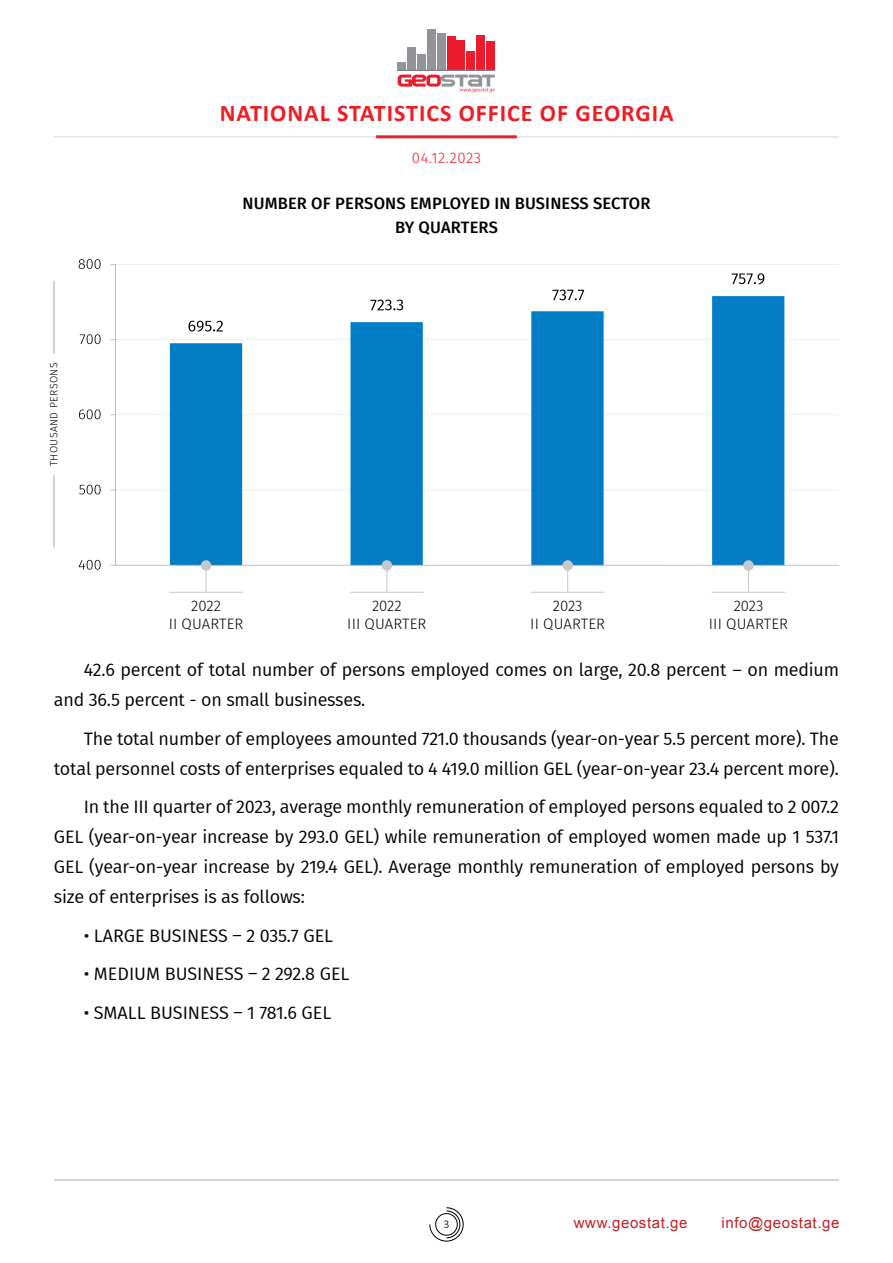
<style>
.page{position:relative;width:893px;height:1263px;background:#fff}
.page>*{position:absolute;margin:0;border:0;box-sizing:border-box;transform-origin:0 0}
.t1{font:700 24px "Calibri";letter-spacing:.04em;color:#ed1d24}
.t2{font:18px/30px "Fira GO";letter-spacing:-.01em;color:#000}
.t3{font:500 16.5px/24px "Fira GO";letter-spacing:.01em;color:#000;text-align:center}
.t4{font:300 15px/18px "Fira GO";letter-spacing:.01em;color:#000;text-align:center}
.t5{font:15px "BPG Ingiri Arial";letter-spacing:.04em;color:#c12026}
.t6{font:300 15px "Fira GO";letter-spacing:.04em;color:#ed1d24}
.t7{font:300 12px "Calibri";color:#000}
.t8{font:300 10.5px "Fira GO";letter-spacing:.04em;color:#000}
</style>
<div class="page">
<svg style="left:429px;top:1207px;width:35px;height:34px"></svg>
<hr style="left:54px;top:1179px;width:785px;height:1px;background:#a7a9ac">
<hr style="left:54px;top:136px;width:785px;height:2px;background:#e6e7e8">
<hr style="left:376px;top:135px;width:141px;height:3px;background:#ed1d24">
<div style="left:398px;top:62px;width:8px;height:9px;background:#929497"></div>
<div style="left:407px;top:47px;width:9px;height:24px;background:#929497"></div>
<div style="left:417px;top:54px;width:9px;height:17px;background:#929497"></div>
<div style="left:427px;top:29px;width:9px;height:42px;background:#929497"></div>
<div style="left:437px;top:33px;width:9px;height:38px;background:#929497"></div>
<div style="left:447px;top:36px;width:8px;height:35px;background:#ec1b2e"></div>
<div style="left:457px;top:40px;width:8px;height:31px;background:#ec1b2e"></div>
<div style="left:466px;top:51px;width:9px;height:20px;background:#ec1b2e"></div>
<div style="left:476px;top:35px;width:9px;height:36px;background:#ec1b2e"></div>
<div style="left:486px;top:41px;width:9px;height:30px;background:#ec1b2e"></div>
<hr style="left:398px;top:70px;width:97px;height:1px;background:#808184">
<svg style="left:398px;top:75px;width:97px;height:17px"></svg>
<svg style="left:79px;top:560px;width:22px;height:10px"></svg>
<svg style="left:79px;top:485px;width:22px;height:9px"></svg>
<svg style="left:79px;top:409px;width:22px;height:10px"></svg>
<svg style="left:80px;top:334px;width:21px;height:10px"></svg>
<svg style="left:79px;top:259px;width:22px;height:10px"></svg>
<hr style="left:54px;top:475px;width:1px;height:72px;background:#a7a9ac">
<hr style="left:54px;top:281px;width:1px;height:73px;background:#a7a9ac">
<hr style="left:350px;top:592px;width:73px;height:1px;background:#c7c8ca">
<hr style="left:169px;top:592px;width:74px;height:1px;background:#c7c8ca">
<hr style="left:531px;top:592px;width:73px;height:1px;background:#c7c8ca">
<hr style="left:712px;top:592px;width:73px;height:1px;background:#c7c8ca">
<svg style="left:110px;top:264px;width:729px;height:328px"></svg>
<h1 class="t1" style="left:220px;top:96px;width:455px">NATIONAL STATISTICS OFFICE OF GEORGIA</h1>
<p class="t6" style="left:412px;top:149px;width:71px">04.12.2023</p>
<p class="t8" style="left:48px;top:466px;width:105px;rotate:-90deg">THOUSAND PERSONS</p>
<p class="t3" style="left:242px;top:192px;width:410px">NUMBER OF PERSONS EMPLOYED IN BUSINESS SECTOR<br>BY QUARTERS</p>
<p class="t4" style="left:169px;top:597px;width:76px">2022<br>II QUARTER</p>
<p class="t4" style="left:347px;top:597px;width:81px">2022<br>III QUARTER</p>
<p class="t4" style="left:530px;top:597px;width:76px">2023<br>II QUARTER</p>
<p class="t4" style="left:709px;top:597px;width:81px">2023<br>III QUARTER</p>
<p class="t2" style="left:54px;top:655px;width:787px;text-indent:30px">42.6 percent of total number of persons employed comes on large, 20.8 percent – on medium and 36.5 percent - on small businesses.</p>
<p class="t2" style="left:54px;top:723px;width:786px;text-align:right">The total number of employees amounted 721.0 thousands (year-on-year 5.5 percent more). The total personnel costs of enterprises equaled to 4 419.0 million GEL (year-on-year 23.4 percent more).</p>
<p class="t2" style="left:54px;top:792px;width:786px;text-align:justify;text-indent:30px">In the III quarter of 2023, average monthly remuneration of employed persons equaled to 2 007.2<br>GEL (year-on-year increase by 293.0 GEL) while remuneration of employed women made up 1 537.1<br>GEL (year-on-year increase by 219.4 GEL). Average monthly remuneration of employed persons by size of enterprises is as follows:</p>
<p class="t2" style="left:84px;top:920px;width:251px">• LARGE BUSINESS – 2 035.7 GEL</p>
<p class="t2" style="left:84px;top:959px;width:267px">• MEDIUM BUSINESS – 2 292.8 GEL</p>
<p class="t2" style="left:84px;top:997px;width:249px">• SMALL BUSINESS – 1 781.6 GEL</p>
<p class="t7" style="left:443px;top:1217px;width:8px">3</p>
<p class="t5" style="left:574px;top:1213px;width:115px">www.geostat.ge</p>
<p class="t5" style="left:722px;top:1213px;width:119px">info@geostat.ge</p>
</div>
